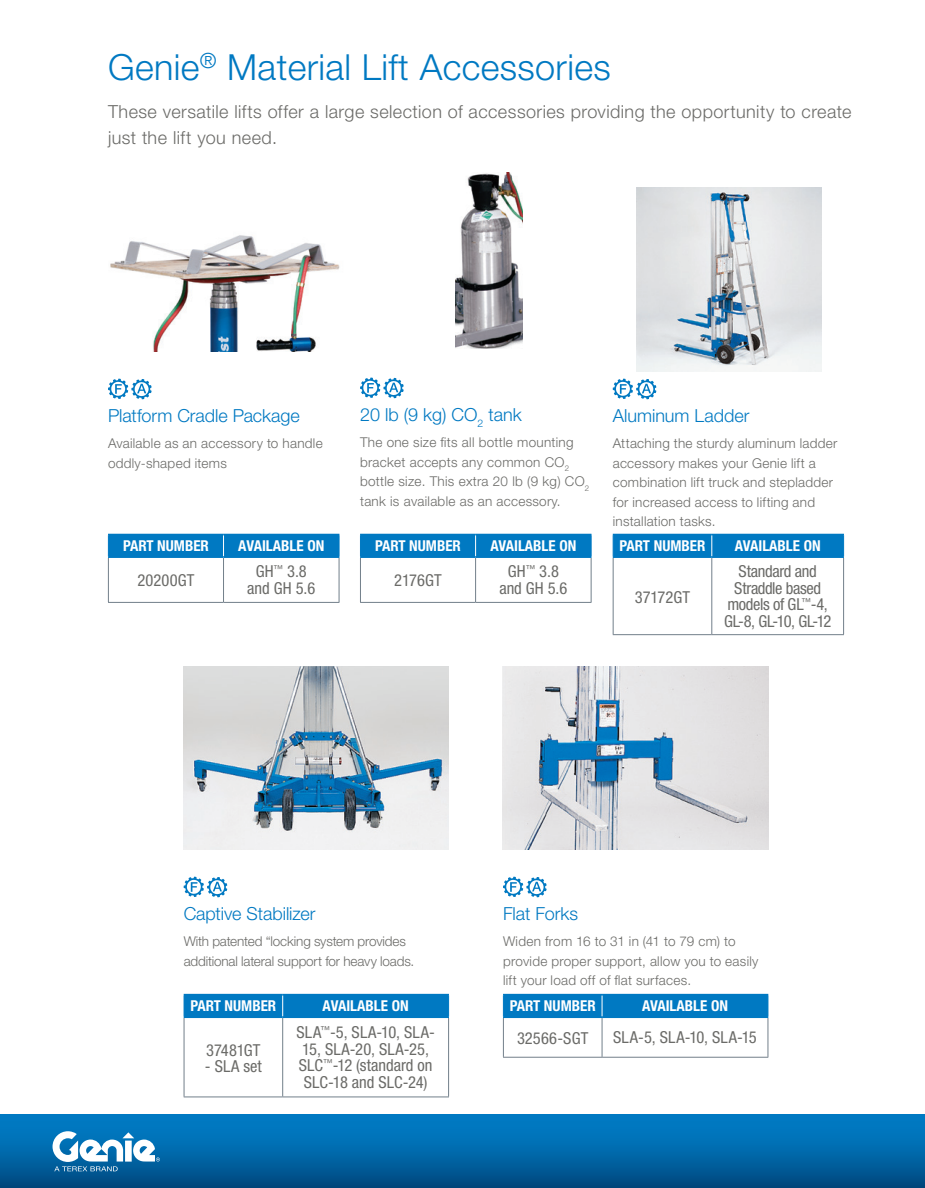
<style>
.page{position:relative;width:925px;height:1188px;background:#fff}
.page>*{position:absolute;margin:0;border:0;box-sizing:border-box;transform-origin:0 0}
.Headline__Bottom_Blu{font:300 36px "Helvetica Neue LT Std";letter-spacing:.01em;color:#0079c2}
.Intro_Copy{font:300 18px/25.5px "Helvetica Neue LT Std";letter-spacing:.025em;color:#6b6b68}
.Subhead{font:300 18px "Helvetica Neue LT Std";color:#0079c2}
.Table_Copy{font:condensed 16.5px/16.5px "Helvetica Neue LT Std";color:#6b6b68;text-align:center}
.Table_Copy-2{font:condensed 16.5px/16.5px "Helvetica Neue LT Std";letter-spacing:-.02em;color:#6b6b68;text-align:center}
.Table_Headlines{font:700 condensed 15px "Helvetica Neue LT Std";color:#fff}
.Body_Copy{font:300 13.5px/19.5px "Helvetica Neue LT Std";letter-spacing:.02em;color:#6b6b68}
.Body_Copy-2{font:300 13.5px/19.5px "Helvetica Neue LT Std";letter-spacing:-.01em;color:#6b6b68}
</style>
<div class="page">
<div style="left:0;top:1115px;width:925px;height:73px;background:linear-gradient(to bottom,#0082cd,#004b82)"></div>
<svg style="left:108px;top:379px;width:44px;height:20px"></svg>
<svg style="left:613px;top:379px;width:43px;height:20px"></svg>
<img style="left:110px;top:235px;width:230px;height:117px">
<img style="left:637px;top:188px;width:184px;height:183px">
<svg style="left:360px;top:378px;width:44px;height:20px"></svg>
<img style="left:456px;top:172px;width:67px;height:177px">
<svg style="left:503px;top:877px;width:43px;height:20px"></svg>
<img style="left:503px;top:666px;width:265px;height:184px">
<svg style="left:184px;top:877px;width:43px;height:20px"></svg>
<img style="left:184px;top:666px;width:265px;height:184px">
<hr style="left:108px;top:558px;width:1px;height:44px;background:#727f8a">
<hr style="left:108px;top:602px;width:115px;height:1px;background:#727f8a">
<hr style="left:223px;top:558px;width:1px;height:44px;background:#727f8a">
<hr style="left:339px;top:558px;width:1px;height:44px;background:#727f8a">
<hr style="left:223px;top:602px;width:116px;height:1px;background:#727f8a">
<div style="left:108px;top:534px;width:232px;height:23px;background:#0079c2"></div>
<hr style="left:108px;top:556px;width:115px;height:2px;background:#0079c2">
<hr style="left:223px;top:556px;width:116px;height:2px;background:#0079c2">
<hr style="left:360px;top:558px;width:1px;height:44px;background:#727f8a">
<hr style="left:360px;top:602px;width:115px;height:1px;background:#727f8a">
<hr style="left:475px;top:558px;width:1px;height:44px;background:#727f8a">
<hr style="left:591px;top:558px;width:1px;height:44px;background:#727f8a">
<hr style="left:475px;top:602px;width:116px;height:1px;background:#727f8a">
<div style="left:360px;top:534px;width:232px;height:23px;background:#0079c2"></div>
<hr style="left:360px;top:556px;width:115px;height:2px;background:#0079c2">
<hr style="left:475px;top:556px;width:116px;height:2px;background:#0079c2">
<hr style="left:613px;top:558px;width:1px;height:76px;background:#727f8a">
<hr style="left:613px;top:634px;width:99px;height:1px;background:#727f8a">
<hr style="left:711px;top:558px;width:1px;height:76px;background:#727f8a">
<hr style="left:843px;top:558px;width:1px;height:76px;background:#727f8a">
<hr style="left:712px;top:634px;width:132px;height:1px;background:#727f8a">
<div style="left:613px;top:534px;width:231px;height:22px;background:#0079c2"></div>
<hr style="left:613px;top:556px;width:99px;height:2px;background:#0079c2">
<hr style="left:712px;top:556px;width:132px;height:2px;background:#0079c2">
<hr style="left:184px;top:1018px;width:1px;height:79px;background:#727f8a">
<hr style="left:184px;top:1097px;width:99px;height:1px;background:#727f8a">
<hr style="left:282px;top:1018px;width:1px;height:79px;background:#727f8a">
<hr style="left:448px;top:1018px;width:1px;height:79px;background:#727f8a">
<hr style="left:283px;top:1097px;width:166px;height:1px;background:#727f8a">
<hr style="left:184px;top:994px;width:99px;height:1px;background:#0079c2">
<hr style="left:283px;top:994px;width:166px;height:1px;background:#0079c2">
<div style="left:184px;top:995px;width:265px;height:22px;background:#0079c2"></div>
<hr style="left:184px;top:1017px;width:99px;height:1px;background:#0079c2">
<hr style="left:283px;top:1017px;width:166px;height:1px;background:#0079c2">
<hr style="left:503px;top:1018px;width:1px;height:39px;background:#727f8a">
<hr style="left:503px;top:1057px;width:99px;height:1px;background:#727f8a">
<hr style="left:602px;top:1018px;width:1px;height:39px;background:#727f8a">
<hr style="left:767px;top:1018px;width:1px;height:39px;background:#727f8a">
<hr style="left:602px;top:1057px;width:166px;height:1px;background:#727f8a">
<hr style="left:503px;top:994px;width:99px;height:1px;background:#0079c2">
<hr style="left:602px;top:994px;width:166px;height:1px;background:#0079c2">
<div style="left:503px;top:995px;width:265px;height:22px;background:#0079c2"></div>
<hr style="left:503px;top:1017px;width:99px;height:1px;background:#0079c2">
<hr style="left:602px;top:1017px;width:166px;height:1px;background:#0079c2">
<svg style="left:53px;top:1131px;width:107px;height:40px"></svg>
<p class="Headline__Bottom_Blu" style="left:108px;top:45px;width:504px">Genie<sup>®</sup> Material Lift Accessories</p>
<p class="Intro_Copy" style="left:108px;top:98px;width:745px">These versatile lifts offer a large selection of accessories providing the opportunity to create just the lift you need.</p>
<p class="Subhead" style="left:108px;top:405px;width:193px">Platform Cradle Package</p>
<p class="Body_Copy" style="left:108px;top:433px;width:216px">Available as an accessory to handle oddly-shaped items</p>
<p class="Table_Headlines" style="left:123px;top:537px;width:87px">PART NUMBER</p>
<p class="Table_Headlines" style="left:238px;top:537px;width:87px">AVAILABLE ON</p>
<p class="Table_Copy" style="left:137px;top:572px;width:59px">20200GT</p>
<p class="Table_Copy" style="left:247px;top:563px;width:69px">GH<sup>™</sup> 3.8 and GH 5.6</p>
<p class="Subhead" style="left:360px;top:403px;width:163px">20 lb (9 kg) CO<sub>2</sub> tank</p>
<p class="Body_Copy" style="left:360px;top:432px;width:231px">The one size fits all bottle mounting bracket accepts any common CO<sub>2 </sub>bottle size. This extra 20 lb (9 kg) CO<sub>2 </sub>tank is available as an accessory.</p>
<p class="Table_Headlines" style="left:375px;top:537px;width:87px">PART NUMBER</p>
<p class="Table_Headlines" style="left:490px;top:537px;width:87px">AVAILABLE ON</p>
<p class="Table_Copy" style="left:394px;top:572px;width:49px">2176GT</p>
<p class="Table_Copy" style="left:499px;top:563px;width:69px">GH<sup>™</sup> 3.8 and GH 5.6</p>
<p class="Subhead" style="left:613px;top:405px;width:138px">Aluminum Ladder</p>
<p class="Body_Copy" style="left:613px;top:433px;width:226px">Attaching the sturdy aluminum ladder accessory makes your Genie lift a combination lift truck and stepladder for increased access to lifting and installation tasks.</p>
<p class="Table_Headlines" style="left:619px;top:537px;width:87px">PART NUMBER</p>
<p class="Table_Headlines" style="left:735px;top:537px;width:87px">AVAILABLE ON</p>
<p class="Table_Copy" style="left:635px;top:588px;width:57px">37172GT</p>
<p class="Table_Copy-2" style="left:724px;top:563px;width:109px">Standard and<br>Straddle based models of GL<sup>™</sup>-4,<br>GL-8, GL-10, GL-12</p>
<p class="Subhead" style="left:184px;top:903px;width:133px">Captive Stabilizer</p>
<p class="Body_Copy-2" style="left:184px;top:931px;width:232px">With patented “locking system provides additional lateral support for heavy loads.</p>
<p class="Table_Headlines" style="left:190px;top:997px;width:87px">PART NUMBER</p>
<p class="Table_Headlines" style="left:323px;top:997px;width:87px">AVAILABLE ON</p>
<p class="Table_Copy" style="left:206px;top:1041px;width:56px">37481GT</p>
<p class="Table_Copy" style="left:205px;top:1058px;width:58px">- SLA set</p>
<p class="Table_Copy" style="left:296px;top:1024px;width:140px;text-align:left">SLA<sup>™</sup>-5, SLA-10, SLA-<br>15, SLA-20, SLA-25,<br>SLC<sup>™</sup>-12 (standard on<br>SLC-18 and SLC-24)</p>
<p class="Subhead" style="left:503px;top:903px;width:77px">Flat Forks</p>
<p class="Body_Copy" style="left:503px;top:931px;width:257px">Widen from 16 to 31 in (41 to 79 cm) to provide proper support, allow you to easily lift your load off of flat surfaces.</p>
<p class="Table_Headlines" style="left:510px;top:997px;width:87px">PART NUMBER</p>
<p class="Table_Headlines" style="left:642px;top:997px;width:87px">AVAILABLE ON</p>
<p class="Table_Copy" style="left:517px;top:1030px;width:73px">32566-SGT</p>
<p class="Table_Copy" style="left:613px;top:1029px;width:145px">SLA-5, SLA-10, SLA-15</p>
</div>
